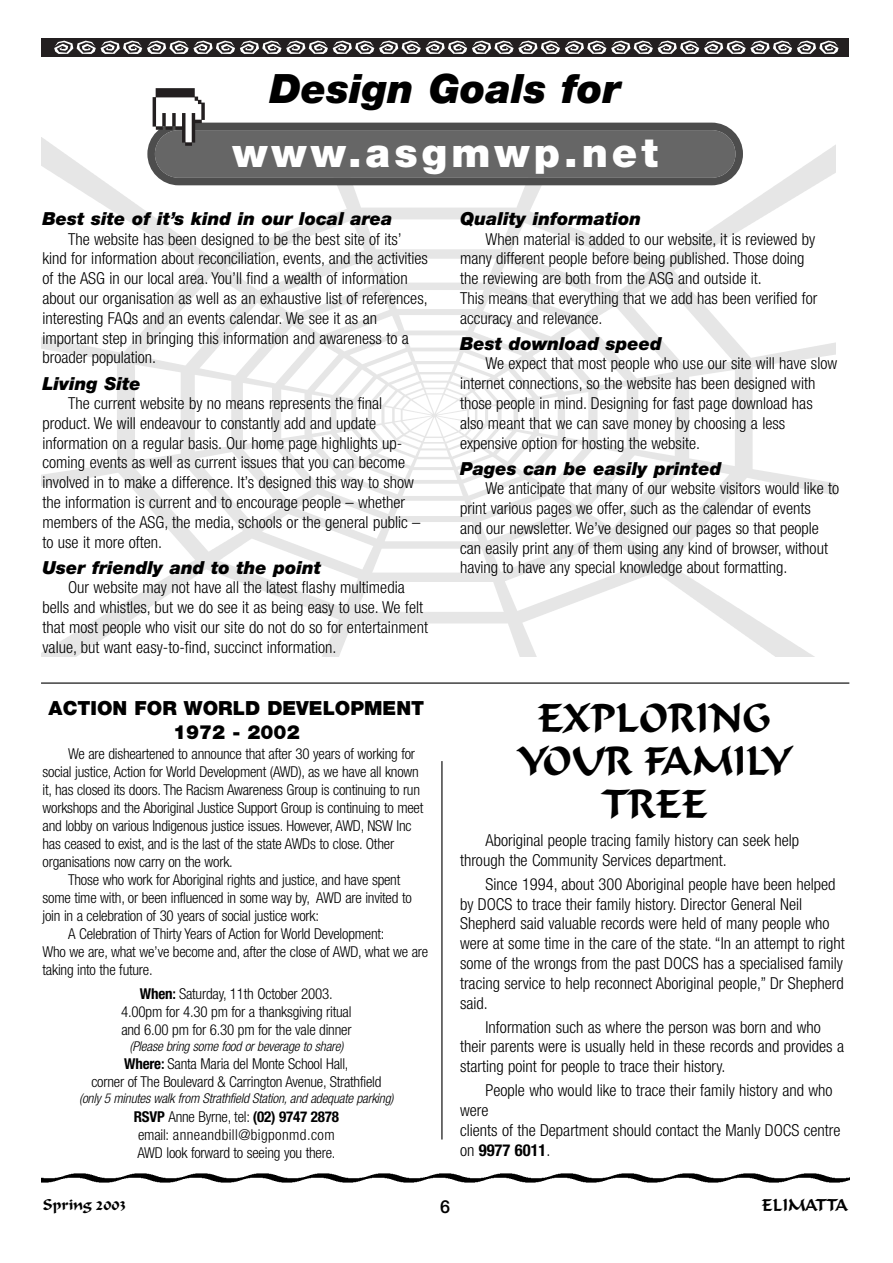
<style>
.page{position:relative;width:893px;height:1263px;background:#fff}
.page>*{position:absolute;margin:0;border:0;box-sizing:border-box;transform-origin:0 0}
.t1{font:900 40.5px "Helvetica Neue";letter-spacing:.1em;color:#fff}
.t2{font:italic 900 40.5px "Helvetica Neue";color:#000}
.t3{font:39px/43px "Formal Script 421 BT";color:#000;text-align:center}
.t4{font:900 19.5px/23.4px "Helvetica Neue";color:#000;text-align:center}
.t5{font:italic 900 18px "Helvetica Neue";color:#000}
.t6{font:500 18px "Helvetica Neue";color:#000}
.t7{font:300 condensed 16.5px/19.8px "Helvetica Neue";color:#000}
.t8{font:16.5px "Formal Script 421 BT";color:#000}
.t9{font:300 condensed 15px/18px "Helvetica Neue";letter-spacing:-.015em;color:#000;text-align:center}
.t10{font:15px "Formal Script 421 BT";color:#000}
.t11{font:italic 300 condensed 13.5px "Helvetica Neue";letter-spacing:-.015em;color:#000}
.s1{font-weight:700}
.s2{font-weight:500}
</style>
<div class="page">
<div style="left:41px;top:39px;width:807px;height:18px;background:#231f20"></div>
<svg style="left:54px;top:41px;width:784px;height:13px"></svg>
<img style="left:41px;top:1173px;width:808px;height:10px">
<hr style="left:441px;top:761px;width:1px;height:379px;background:#000">
<img style="left:41px;top:138px;width:794px;height:519px">
<hr style="left:41px;top:683px;width:808px;height:1px;background:#000">
<div style="left:155px;top:130px;width:580px;height:48px;background:#666;border-radius:24px"></div>
<div style="left:147px;top:123px;width:596px;height:62px;border:8px solid #4d4d4d;border-radius:28px"></div>
<svg style="left:153px;top:88px;width:52px;height:58px"></svg>
<h1 class="t2" style="left:270px;top:74px;width:352px">Design Goals for</h1>
<h1 class="t1" style="left:232px;top:138px;width:427px">www.asgmwp.net</h1>
<p class="t5" style="left:43px;top:212px;width:351px">Best site of it’s kind in our local area</p>
<p class="t7" style="left:43px;top:230px;width:387px;text-indent:26px">The website has been designed to be the best site of its’ kind for information about reconciliation, events, and the activities of the ASG in our local area. You’ll find a wealth of information about our organisation as well as an exhaustive list of references, interesting FAQs and an events calendar. We see it as an important step in bringing this information and awareness to a broader population.</p>
<p class="t5" style="left:43px;top:377px;width:100px">Living Site</p>
<p class="t7" style="left:43px;top:395px;width:379px;text-indent:26px">The current website by no means represents the final product. We will endeavour to constantly add and update information on a regular basis. Our home page highlights up&shy;coming events as well as current issues that you can become involved in to make a difference. It’s designed this way to show the information is current and to encourage people – whether members of the ASG, the media, schools or the general public – to use it more often.</p>
<p class="t5" style="left:43px;top:561px;width:280px">User friendly and to the point</p>
<p class="t7" style="left:43px;top:579px;width:387px;text-indent:26px">Our website may not have all the latest flashy multimedia bells and whistles, but we do see it as being easy to use. We felt that most people who visit our site do not do so for entertainment value, but want easy-to-find, succinct information.</p>
<p class="t4" style="left:49px;top:698px;width:377px">ACTION FOR WORLD DEVELOPMENT<br>1972 - 2002</p>
<p class="t9" style="left:68px;top:746px;width:348px">We are disheartened to announce that after 30 years of working for</p>
<p class="t9" style="left:43px;top:764px;width:378px">social justice, Action for World Development (AWD), as we have all known</p>
<p class="t9" style="left:43px;top:782px;width:379px">it, has closed its doors. The Racism Awareness Group is continuing to run</p>
<p class="t9" style="left:43px;top:800px;width:382px">workshops and the Aboriginal Justice Support Group is continuing to meet</p>
<p class="t9" style="left:43px;top:818px;width:370px">and lobby on various Indigenous justice issues. However, AWD, NSW Inc</p>
<p class="t9" style="left:43px;top:836px;width:353px">has ceased to exist, and is the last of the state AWDs to close. Other</p>
<p class="t9" style="left:43px;top:854px;width:192px">organisations now carry on the work.</p>
<p class="t9" style="left:68px;top:872px;width:334px">Those who work for Aboriginal rights and justice, and have spent</p>
<p class="t9" style="left:43px;top:890px;width:371px">some time with, or been influenced in some way by, AWD are invited to</p>
<p class="t9" style="left:43px;top:908px;width:278px">join in a celebration of 30 years of social justice work:</p>
<p class="t9" style="left:68px;top:926px;width:318px">A Celebration of Thirty Years of Action for World Development:</p>
<p class="t9" style="left:43px;top:944px;width:387px">Who we are, what we’ve become and, after the close of AWD, what we are</p>
<p class="t9" style="left:43px;top:962px;width:112px">taking into the future.</p>
<p class="t9" style="left:121px;top:986px;width:232px"><span class="s1">When</span><span class="s2">:</span> Saturday, 11th October 2003.<br>4.00pm for 4.30 pm for a thanksgiving ritual and 6.00 pm for 6.30 pm for the vale dinner</p>
<p class="t11" style="left:129px;top:1041px;width:215px">(Please bring some food or beverage to share)</p>
<p class="t9" style="left:91px;top:1056px;width:291px"><span class="s1">Where</span><span class="s2">:</span> Santa Maria del Monte School Hall,<br>corner of The Boulevard &amp; Carrington Avenue, Strathfield</p>
<p class="t11" style="left:79px;top:1094px;width:316px">(only 5 minutes walk from Strathfield Station, and adequate parking)</p>
<p class="t9" style="left:134px;top:1109px;width:207px;text-align:left"><span class="s1">RSVP</span> Anne Byrne, tel: <span class="s1">(02) 9747 2878 </span>email: anneandbill@bigponmd.com<br>AWD look forward to seeing you there.</p>
<p class="t5" style="left:460px;top:212px;width:182px">Quality information</p>
<p class="t7" style="left:460px;top:230px;width:359px;text-indent:26px">When material is added to our website, it is reviewed by many different people before being published. Those doing the reviewing are both from the ASG and outside it.<br>This means that everything that we add has been verified for accuracy and relevance.</p>
<p class="t5" style="left:460px;top:337px;width:203px">Best download speed</p>
<p class="t7" style="left:460px;top:355px;width:378px;text-indent:26px">We expect that most people who use our site will have slow internet connections, so the website has been designed with those people in mind. Designing for fast page download has also meant that we can save money by choosing a less expensive option for hosting the website.</p>
<p class="t5" style="left:460px;top:462px;width:263px">Pages can be easily printed</p>
<p class="t7" style="left:460px;top:480px;width:380px;text-indent:26px">We anticipate that many of our website visitors would like to print various pages we offer, such as the calendar of events<br>and our newsletter. We’ve designed our pages so that people can easily print any of them using any kind of browser, without having to have any special knowledge about formatting.</p>
<h2 class="t3" style="left:516px;top:701px;width:276px">EXPLORING<br>YOUR FAMILY<br>TREE</h2>
<p class="t7" style="left:460px;top:832px;width:340px;text-indent:26px">Aboriginal people tracing family history can seek help through the Community Services department.</p>
<p class="t7" style="left:460px;top:875px;width:386px;text-indent:26px">Since 1994, about 300 Aboriginal people have been helped by DOCS to trace their family history. Director General Neil Shepherd said valuable records were held of many people who were at some time in the care of the state. “In an attempt to right some of the wrongs from the past DOCS has a specialised family tracing service to help reconnect Aboriginal people,” Dr Shepherd said.</p>
<p class="t7" style="left:460px;top:1018px;width:385px;text-indent:26px">Information such as where the person was born and who their parents were is usually held in these records and provides a starting point for people to trace their history.</p>
<p class="t7" style="left:460px;top:1082px;width:382px;text-indent:26px">People who would like to trace their family history and who were<br>clients of the Department should contact the Manly DOCS centre on <span class="s1">9977 6011</span>.</p>
<p class="t10" style="left:43px;top:1199px;width:85px">Spring 2003</p>
<p class="t6" style="left:440px;top:1200px;width:12px">6</p>
<p class="t8" style="left:761px;top:1199px;width:88px">ELIMATTA</p>
</div>
